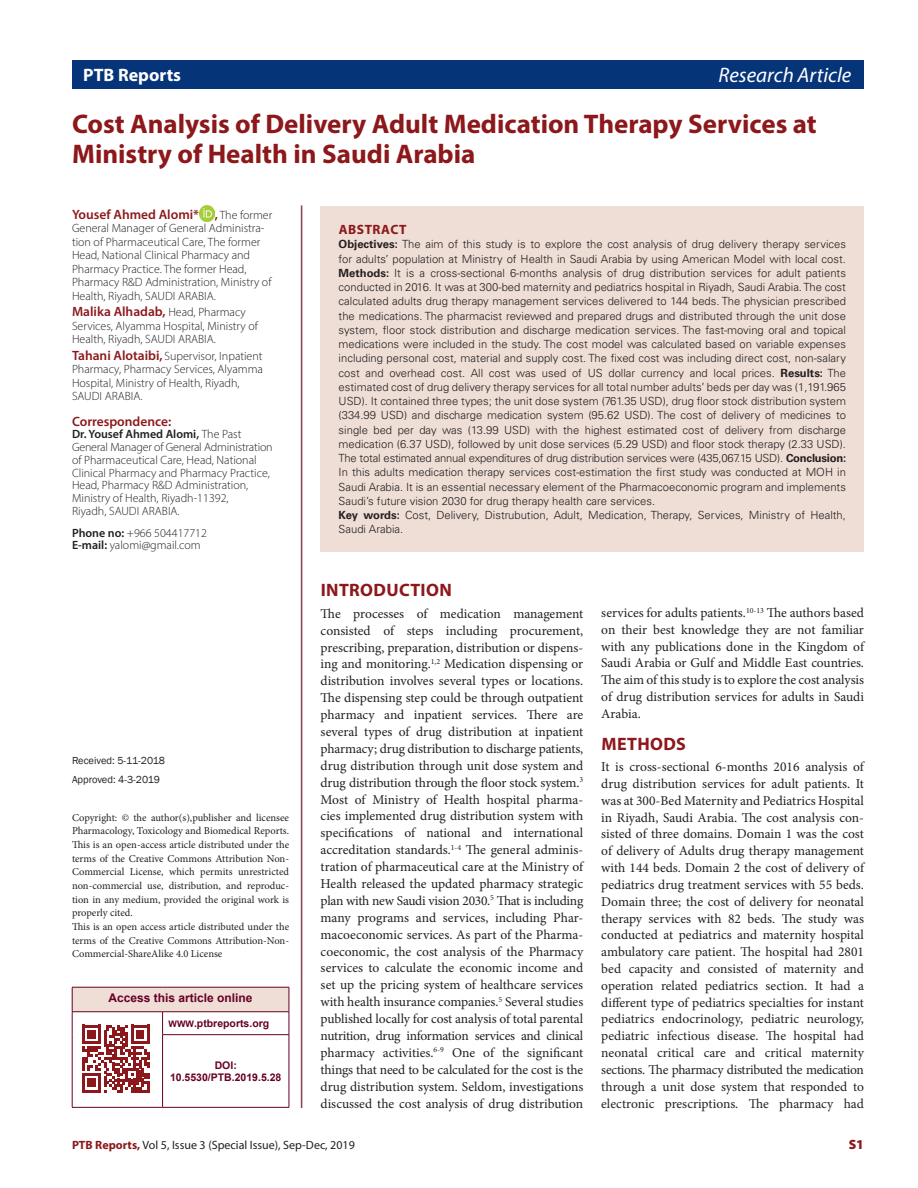
<style>
.page{position:relative;width:918px;height:1188px;background:#fff}
.page>*{position:absolute;margin:0;border:0;box-sizing:border-box;transform-origin:0 0}
.CT{font:700 27px/30px "Myriad Pro";color:#8c181b}
.t1{font:italic 21px "Myriad Pro";color:#fff}
._1_HD{font:700 18px "Myriad Pro";letter-spacing:.02em;color:#8c181b}
.t2{font:700 18px "Myriad Pro";color:#fff}
.TXT_1{font:13.5px/17px "Minion Pro";color:#231f20;text-align:justify}
.CA{font:600 13.5px "Myriad Pro";color:#8c181b}
.ABS_HD{font:700 13.5px "Myriad Pro";letter-spacing:.04em;color:#8c181b}
.RRH{font:900 13.5px "Myriad Pro";color:#8c181b}
.CA-2{font:300 12px/13.5px "Myriad Pro";color:#231f20}
.RRH-2{font:12px "Myriad Pro";color:#231f20}
.t3{font:700 12px "Arial";color:#670027}
.ABS_TXT{font:300 11.25px/14.2px "Univers LT Std";color:#231f20;text-align:justify}
.TXT_1-2{font:10.5px/13.6px "Minion Pro";letter-spacing:-.005em;color:#231f20;text-align:justify}
.t4{font:700 10.5px "Arial";color:#670027}
.HTC{font:10.5px "Franklin Gothic";color:#231f20}
.s1{font-weight:300;font-size:12px;color:#231f20}
.s2{font-weight:600;font-size:13.5px;color:#8c181b}
.s3{font-weight:600}
.s4{font-size:9px}
.s5{font-weight:700}
.s6{color:#222}
.s7{font-weight:700;color:#8c181b}
</style>
<div class="page">
<div style="left:72px;top:60px;width:792px;height:28px;background:#053479"></div>
<img style="left:199px;top:206px;width:16px;height:16px">
<div style="left:321px;top:206px;width:543px;height:345px;background:#efded6"></div>
<div style="left:301px;top:206px;width:1px;height:902px;border:1px solid #8b4452"></div>
<div style="left:72px;top:987px;width:217px;height:25px;background:#efded6"></div>
<hr style="left:72px;top:1107px;width:91px;height:1px;background:#670027">
<hr style="left:72px;top:987px;width:91px;height:1px;background:#670027">
<hr style="left:163px;top:987px;width:126px;height:1px;background:#670027">
<hr style="left:72px;top:1011px;width:91px;height:1px;background:#670027">
<svg style="left:72px;top:987px;width:1px;height:48px"></svg>
<hr style="left:72px;top:1035px;width:1px;height:72px;background:#670027">
<hr style="left:163px;top:1011px;width:126px;height:1px;background:#670027">
<svg style="left:162px;top:1012px;width:1px;height:22px"></svg>
<svg style="left:289px;top:987px;width:1px;height:47px"></svg>
<hr style="left:162px;top:1034px;width:127px;height:1px;background:#670027">
<hr style="left:162px;top:1035px;width:1px;height:72px;background:#670027">
<hr style="left:289px;top:1035px;width:1px;height:72px;background:#670027">
<hr style="left:163px;top:1107px;width:126px;height:1px;background:#670027">
<svg style="left:82px;top:1025px;width:68px;height:67px"></svg>
<h3 class="t2" style="left:83px;top:63px;width:99px">PTB Reports</h3>
<h2 class="t1" style="left:718px;top:62px;width:134px">Research Article</h2>
<p class="CT" style="left:72px;top:108px;width:746px">Cost Analysis of Delivery Adult Medication Therapy Services at<br>Ministry of Health in Saudi Arabia</p>
<p class="CA" style="left:72px;top:206px;width:202px">Yousef Ahmed Alomi* , <span class="s1">The former</span></p>
<p class="CA-2" style="left:72px;top:221px;width:201px">General Manager of General Administra&shy;tion of Pharmaceutical Care, The former Head, National Clinical Pharmacy and Pharmacy Practice. The former Head, Pharmacy R&amp;D Administration, Ministry of Health, Riyadh, SAUDI ARABIA.</p>
<p class="CA" style="left:72px;top:303px;width:175px">Malika Alhadab, <span class="s1">Head, Pharmacy</span></p>
<p class="CA-2" style="left:72px;top:319px;width:187px">Services, Alyamma Hospital, Ministry of<br>Health, Riyadh, SAUDI ARABIA.</p>
<p class="CA-2" style="left:72px;top:349px;width:192px"><span class="s2">Tahani Alotaibi,</span> Supervisor, Inpatient Pharmacy, Pharmacy Services, Alyamma Hospital, Ministry of Health, Riyadh, SAUDI ARABIA.</p>
<p class="CA" style="left:72px;top:413px;width:101px">Correspondence:</p>
<p class="CA-2" style="left:72px;top:428px;width:202px;line-height:12.8px"><span class="s3">Dr. Yousef Ahmed Alomi,</span> The Past General Manager of General Administration of Pharmaceutical Care, Head, National Clinical Pharmacy and Pharmacy Practice, Head, Pharmacy R&amp;D Administration, Ministry of Health, Riyadh-11392,<br>Riyadh, SAUDI ARABIA.</p>
<p class="CA-2" style="left:72px;top:526px;width:136px"><span class="s3">Phone no:</span> +966 504417712</p>
<p class="CA-2" style="left:72px;top:539px;width:130px"><span class="s3">E-mail:</span> yalomi@gmail.com</p>
<p class="HTC" style="left:72px;top:753px;width:95px">Received: 5-11-2018</p>
<p class="HTC" style="left:72px;top:773px;width:89px">Approved: 4-3-2019</p>
<p class="TXT_1-2" style="left:72px;top:811px;width:219px">Copyright: © the author(s),publisher and licensee Pharmacology, Toxicology and Biomedical Reports.<br>This is an open-access article distributed under the terms of the Creative Commons Attribution Non-Commercial License, which permits unrestricted non-commercial use, distribution, and reproduc&shy;tion in any medium, provided the original work is properly cited.</p>
<p class="TXT_1-2" style="left:72px;top:920px;width:219px">This is an open access article distributed under the terms of the Creative Commons Attribution-Non-Commercial-ShareAlike 4.0 License</p>
<h1 class="t3" style="left:109px;top:990px;width:146px">Access this article online</h1>
<h1 class="t4" style="left:169px;top:1016px;width:102px"><span class="s4">WWW</span>.ptbreports.org</h1>
<h1 class="t4" style="left:215px;top:1058px;width:24px">DOI:</h1>
<h1 class="t4" style="left:170px;top:1071px;width:113px">10.5530/PTB.2019.5.28</h1>
<p class="ABS_HD" style="left:339px;top:221px;width:69px">ABSTRACT</p>
<p class="ABS_TXT" style="left:339px;top:237px;width:509px"><span class="s5">Objectives:</span> The aim of this study is to explore the cost analysis of drug delivery therapy services for adults’ population at Ministry of Health in Saudi Arabia by using American Model with local cost.<br><span class="s5">Methods:</span> It is a cross-sectional 6-months analysis of drug distribution services for adult patients conducted in 2016. It was at 300-bed maternity and pediatrics hospital in Riyadh, Saudi Arabia. The cost calculated adults drug therapy management services delivered to 144 beds. The physician prescribed the medications. The pharmacist reviewed and prepared drugs and distributed through the unit dose system, floor stock distribution and discharge medication services. The fast-moving oral and topical medications were included in the study. The cost model was calculated based on variable expenses including personal cost, material and supply cost. The fixed cost was including direct cost, non-salary cost and overhead cost. All cost was used of US dollar currency and local prices. <span class="s5">Results:</span> The estimated cost of drug delivery therapy services for all total number adults’ beds per day was (1,191.965<br>USD). It contained three types; the unit dose system (761.35 USD), drug floor stock distribution system (334.99 USD) and discharge medication system (95.62 USD). The cost of delivery of medicines to single bed per day was (13.99 USD) with the highest estimated cost of delivery from discharge medication (6.37 USD), followed by unit dose services (5.29 USD) and floor stock therapy (2.33 USD).<br>The total estimated annual expenditures of drug distribution services were (435,067.15 USD). <span class="s5">Conclusion:<br></span>In this adults medication therapy services cost-estimation the first study was conducted at MOH in Saudi Arabia. It is an essential necessary element of the Pharmacoeconomic program and implements Saudi’s future vision 2030 for drug therapy health care services.</p>
<p class="ABS_TXT" style="left:339px;top:508px;width:509px"><span class="s5">Key words:</span> Cost, Delivery, Distrubution, Adult, Medication, Therapy, Services, Ministry of Health,<br>Saudi Arabia.</p>
<p class="_1_HD" style="left:321px;top:579px;width:132px">INTRODUCTION</p>
<p class="TXT_1" style="left:321px;top:605px;width:264px">The processes of medication management consisted of steps including procurement, prescribing, preparation, distribution or dispens&shy;ing and monitoring.<sup>1,2</sup> Medication dispensing or distribution involves several types or locations.<br>The dispensing step could be through outpatient pharmacy and inpatient services. There are several types of drug distribution at inpatient pharmacy; drug distribution to discharge patients, drug distribution through unit dose system and drug distribution through the floor stock system.<sup>3<br></sup>Most of Ministry of Health hospital pharma&shy;cies implemented drug distribution system with specifications of national and international accreditation standards.<sup>1-4</sup> The general adminis&shy;tration of pharmaceutical care at the Ministry of Health released the updated pharmacy strategic plan with new Saudi vision 2030.<sup>5</sup> That is including many programs and services, including Phar&shy;macoeconomic services. As part of the Pharma&shy;coeconomic, the cost analysis of the Pharmacy services to calculate the economic income and set up the pricing system of healthcare services with health insurance companies.<sup>5</sup> Several studies published locally for cost analysis of total parental nutrition, drug information services and clinical pharmacy activities.<sup>6-9</sup> One of the significant things that need to be calculated for the cost is the drug distribution system. Seldom, investigations discussed the cost analysis of drug distribution</p>
<p class="TXT_1" style="left:601px;top:604px;width:264px">services for adults patients.<sup>10-13</sup> The authors based on their best knowledge they are not familiar with any publications done in the Kingdom of Saudi Arabia or Gulf and Middle East countries.<br>The aim of this study is to explore the cost analysis of drug distribution services for adults in Saudi Arabia.</p>
<p class="_1_HD" style="left:601px;top:732px;width:86px">METHODS</p>
<p class="TXT_1" style="left:601px;top:758px;width:264px">It is cross-sectional 6-months 2016 analysis of drug distribution services for adult patients. It was at 300-Bed Maternity and Pediatrics Hospital in Riyadh, Saudi Arabia. The cost analysis con&shy;sisted of three domains. Domain 1 was the cost of delivery of Adults drug therapy management with 144 beds. Domain 2 the cost of delivery of pediatrics drug treatment services with 55 beds.<br>Domain three; the cost of delivery for neonatal therapy services with 82 beds. The study was conducted at pediatrics and maternity hospital ambulatory care patient. <span class="s6">The hospital had 2801 bed capacity and consisted of maternity and operation related pediatrics section. It had a different type of pediatrics specialties for instant pediatrics endocrinology, pediatric neurology, pediatric infectious disease. The hospital had neonatal critical care and critical maternity sections. The pharmacy distributed the medication through a unit dose system that responded to electronic prescriptions. The pharmacy had</span></p>
<p class="RRH-2" style="left:72px;top:1138px;width:284px"><span class="s7">PTB Reports,</span> Vol 5, Issue 3 (Special Issue), Sep-Dec, 2019</p>
<p class="RRH" style="left:849px;top:1136px;width:17px">S1</p>
</div>
